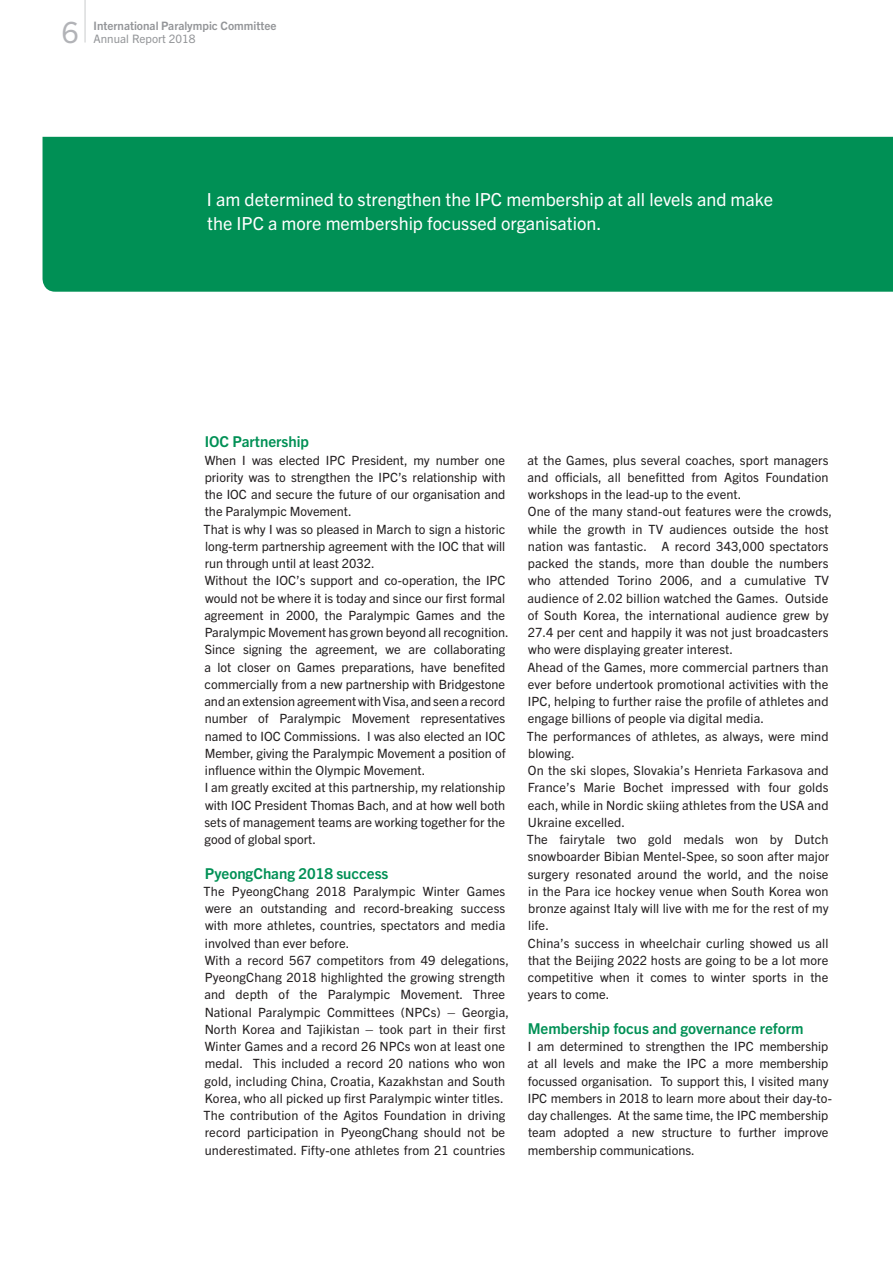
<style>
.page{position:relative;width:893px;height:1263px;background:#fff}
.page>*{position:absolute;margin:0;border:0;box-sizing:border-box;transform-origin:0 0}
.t1{font:29.25px "Trade Gothic Next LT Pro";color:#b2b3b7}
._0_Quote_White{font:18px "Trade Gothic Next LT Pro";color:#fff}
._1_Body_Heading_Gree{font:700 15px "Trade Gothic Next LT Pro";color:#009055}
._2_Body_Text{font:12.75px/17.2px "Trade Gothic Next LT Pro";letter-spacing:.01em;color:#231f20;text-align:justify}
.t2{font:700 11.7px "Trade Gothic Next LT Pro";color:#939598}
.t3{font:11.7px "Trade Gothic Next LT Pro";color:#939598}
</style>
<div class="page">
<div style="left:43px;top:137px;width:850px;height:155px;background:#009055"></div>
<hr style="left:85px;top:0;width:1px;height:43px;background:#939598">
<h1 class="t1" style="left:62px;top:12px;width:18px">6</h1>
<p class="t2" style="left:94px;top:17px;width:184px">International Paralympic Committee</p>
<p class="t3" style="left:94px;top:30px;width:103px">Annual Report 2018</p>
<p class="_0_Quote_White" style="left:207px;top:187px;width:568px">I am determined to strengthen the IPC membership at all levels and make</p>
<p class="_0_Quote_White" style="left:207px;top:211px;width:396px">the IPC a more membership focussed organisation.</p>
<p class="_1_Body_Heading_Gree" style="left:205px;top:431px;width:106px">IOC Partnership</p>
<p class="_2_Body_Text" style="left:205px;top:450px;width:302px">When I was elected IPC President, my number one priority was to strengthen the IPC’s relationship with the IOC and secure the future of our organisation and the Paralympic Movement.</p>
<p class="_2_Body_Text" style="left:204px;top:519px;width:303px">That is why I was so pleased in March to sign a historic long-term partnership agreement with the IOC that will run through until at least 2032.</p>
<p class="_2_Body_Text" style="left:204px;top:571px;width:306px;text-align:left">Without the IOC’s support and co-operation, the IPC would not be where it is today and since our first formal agreement in 2000, the Paralympic Games and the Paralympic Movement has grown beyond all recognition.</p>
<p class="_2_Body_Text" style="left:204px;top:640px;width:303px">Since signing the agreement, we are collaborating a lot closer on Games preparations, have benefited commercially from a new partnership with Bridgestone and an extension agreement with Visa, and seen a record number of Paralympic Movement representatives named to IOC Commissions. I was also elected an IOC Member, giving the Paralympic Movement a position of influence within the Olympic Movement.</p>
<p class="_2_Body_Text" style="left:205px;top:778px;width:302px">I am greatly excited at this partnership, my relationship with IOC President Thomas Bach, and at how well both sets of management teams are working together for the good of global sport.</p>
<p class="_1_Body_Heading_Gree" style="left:205px;top:863px;width:185px">PyeongChang 2018 success</p>
<p class="_2_Body_Text" style="left:204px;top:882px;width:303px">The PyeongChang 2018 Paralympic Winter Games were an outstanding and record-breaking success with more athletes, countries, spectators and media involved than ever before.</p>
<p class="_2_Body_Text" style="left:204px;top:951px;width:306px;text-align:left">With a record 567 competitors from 49 delegations, PyeongChang 2018 highlighted the growing strength and depth of the Paralympic Movement. Three National Paralympic Committees (NPCs) – Georgia, North Korea and Tajikistan – took part in their first Winter Games and a record 26 NPCs won at least one medal. This included a record 20 nations who won gold, including China, Croatia, Kazakhstan and South Korea, who all picked up first Paralympic winter titles.</p>
<p class="_2_Body_Text" style="left:204px;top:1106px;width:303px">The contribution of the Agitos Foundation in driving record participation in PyeongChang should not be underestimated. Fifty-one athletes from 21 countries</p>
<p class="_2_Body_Text" style="left:528px;top:450px;width:302px">at the Games, plus several coaches, sport managers and officials, all benefitted from Agitos Foundation workshops in the lead-up to the event.</p>
<p class="_2_Body_Text" style="left:528px;top:502px;width:306px;text-align:left">One of the many stand-out features were the crowds, while the growth in TV audiences outside the host nation was fantastic. A record 343,000 spectators packed the stands, more than double the numbers who attended Torino 2006, and a cumulative TV audience of 2.02 billion watched the Games. Outside of South Korea, the international audience grew by 27.4 per cent and happily it was not just broadcasters who were displaying greater interest.</p>
<p class="_2_Body_Text" style="left:527px;top:657px;width:303px">Ahead of the Games, more commercial partners than ever before undertook promotional activities with the IPC, helping to further raise the profile of athletes and engage billions of people via digital media.</p>
<p class="_2_Body_Text" style="left:527px;top:726px;width:303px">The performances of athletes, as always, were mind blowing.</p>
<p class="_2_Body_Text" style="left:528px;top:761px;width:302px">On the ski slopes, Slovakia’s Henrieta Farkasova and France’s Marie Bochet impressed with four golds each, while in Nordic skiing athletes from the USA and Ukraine excelled.</p>
<p class="_2_Body_Text" style="left:527px;top:830px;width:304px">The fairytale two gold medals won by Dutch snowboarder Bibian Mentel-Spee, so soon after major surgery resonated around the world, and the noise in the Para ice hockey venue when South Korea won bronze against Italy will live with me for the rest of my life.</p>
<p class="_2_Body_Text" style="left:528px;top:933px;width:302px">China’s success in wheelchair curling showed us all that the Beijing 2022 hosts are going to be a lot more competitive when it comes to winter sports in the years to come.</p>
<p class="_1_Body_Heading_Gree" style="left:528px;top:1018px;width:277px">Membership focus and governance reform</p>
<p class="_2_Body_Text" style="left:528px;top:1037px;width:306px;text-align:left">I am determined to strengthen the IPC membership at all levels and make the IPC a more membership focussed organisation. To support this, I visited many IPC members in 2018 to learn more about their day-to&shy;day challenges. At the same time, the IPC membership team adopted a new structure to further improve membership communications.</p>
</div>
